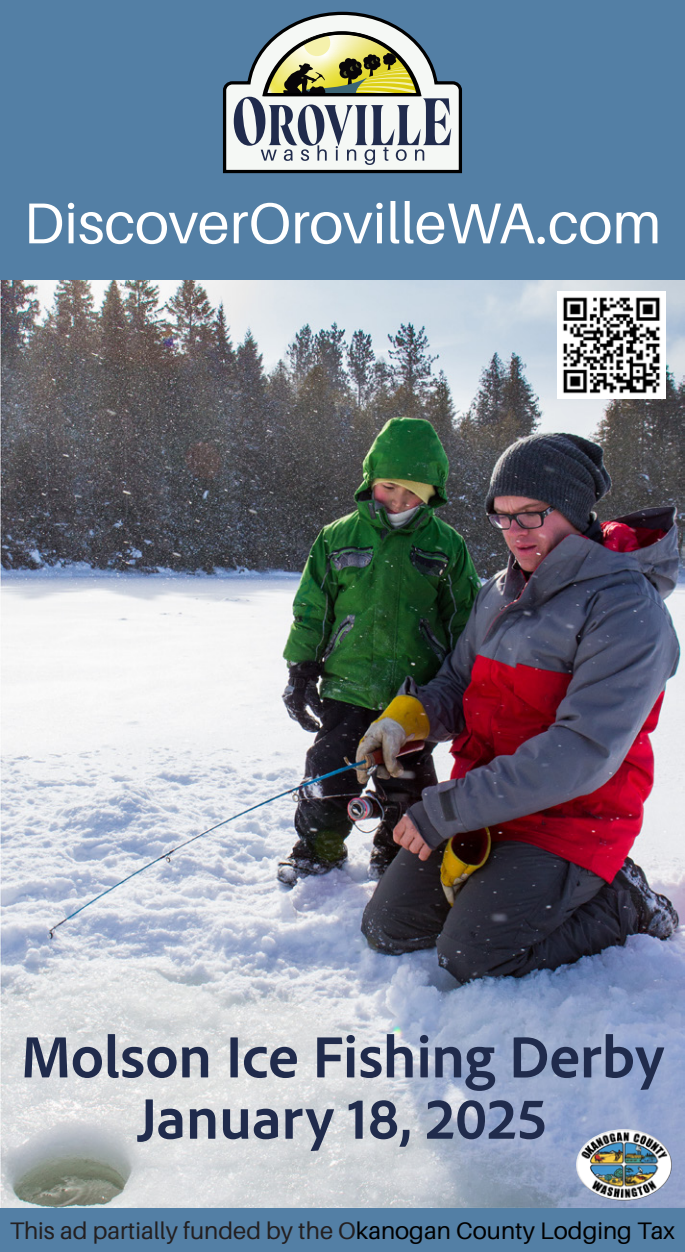
<style>
.page{position:relative;width:685px;height:1252px;background:#fff}
.page>*{position:absolute;margin:0;border:0;box-sizing:border-box;transform-origin:0 0}
.t1{font:700 60.8px "Adobe Clean";color:#202b4c}
.t2{font:700 59.6px "Adobe Clean";color:#202b4c}
.t3{font:57.6px "Aileron";color:#fff}
.t4{font:24px "Aileron";color:#231f20}
.s1{color:#000}
</style>
<div class="page">
<div style="left:0;top:0;width:684px;height:1251px;background:#537fa5"></div>
<svg style="left:223px;top:11px;width:239px;height:163px"></svg>
<svg style="left:234px;top:30px;width:217px;height:135px;background:#a8aea4"></svg>
<img style="left:0;top:281px;width:684px;height:926px">
<img style="left:557px;top:291px;width:107px;height:107px">
<img style="left:576px;top:1128px;width:95px;height:72px">
<h3 class="t3" style="left:23px;top:192px;width:639px">DiscoverOrovilleWA.com</h3>
<h1 class="t1" style="left:21px;top:1017px;width:644px">Molson Ice Fishing Derby</h1>
<h2 class="t2" style="left:138px;top:1079px;width:411px">January 18, 2025</h2>
<p class="t4" style="left:10px;top:1216px;width:666px">This ad partially funded by the O<span class="s1">kanogan County Lodging Tax</span></p>
</div>
